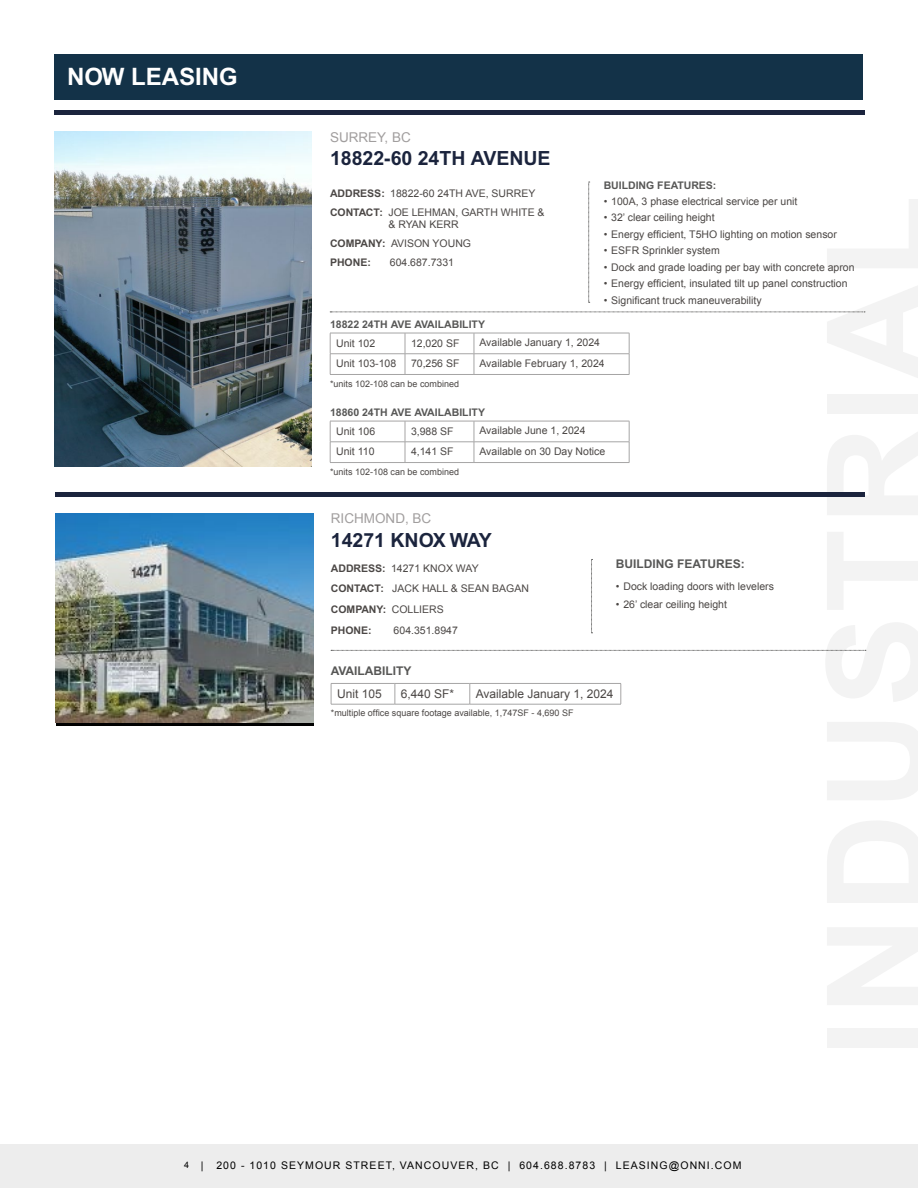
<style>
.page{position:relative;width:918px;height:1188px;background:#fff}
.page>*{position:absolute;margin:0;border:0;box-sizing:border-box;transform-origin:0 0}
.t1{font:700 24px "Arial";color:#fff}
.t2{font:700 19.5px "Arial";color:#1b243d}
.t3{font:13.5px "Arial";color:#a19e9e}
.t4{font:12px "Arial";color:#4b4745}
.t5{font:700 12px "Arial";color:#575756}
.t6{font:10.5px/20.7px "Arial";color:#4b4745}
.t7{font:10.5px "Arial";letter-spacing:.1em;color:#000}
.t8{font:700 10.5px "Arial";color:#575756}
.t9{font:9px "Arial";color:#4b4745}
.s1{font-weight:700}
.s2{font-size:9px}
</style>
<div class="page">
<div style="left:0;top:1144px;width:918px;height:44px;background:#ededed"></div>
<div style="left:55px;top:55px;width:808px;height:45px;background:#133248"></div>
<hr style="left:55px;top:110px;width:810px;height:4px;background:#1b243d">
<svg style="left:591px;top:559px;width:2px;height:75px"></svg>
<svg style="left:331px;top:650px;width:535px;height:1px"></svg>
<hr style="left:331px;top:683px;width:64px;height:1px;background:#a6a5a5">
<svg style="left:331px;top:684px;width:1px;height:20px"></svg>
<hr style="left:395px;top:683px;width:75px;height:1px;background:#a6a5a5">
<svg style="left:395px;top:684px;width:1px;height:20px"></svg>
<hr style="left:470px;top:683px;width:151px;height:1px;background:#a6a5a5">
<svg style="left:470px;top:684px;width:1px;height:20px"></svg>
<svg style="left:621px;top:684px;width:1px;height:20px"></svg>
<hr style="left:331px;top:704px;width:64px;height:1px;background:#a6a5a5">
<hr style="left:395px;top:704px;width:75px;height:1px;background:#a6a5a5">
<hr style="left:470px;top:704px;width:151px;height:1px;background:#a6a5a5">
<img style="left:56px;top:513px;width:258px;height:209px">
<svg style="left:588px;top:182px;width:2px;height:121px"></svg>
<svg style="left:330px;top:312px;width:535px;height:1px"></svg>
<hr style="left:330px;top:333px;width:75px;height:1px;background:#a6a5a5">
<hr style="left:405px;top:333px;width:69px;height:1px;background:#a6a5a5">
<hr style="left:474px;top:333px;width:155px;height:1px;background:#a6a5a5">
<hr style="left:330px;top:354px;width:75px;height:1px;background:#a6a5a5">
<svg style="left:330px;top:333px;width:1px;height:41px"></svg>
<hr style="left:405px;top:354px;width:69px;height:1px;background:#a6a5a5">
<svg style="left:405px;top:333px;width:1px;height:41px"></svg>
<hr style="left:474px;top:354px;width:155px;height:1px;background:#a6a5a5">
<svg style="left:474px;top:333px;width:1px;height:41px"></svg>
<svg style="left:629px;top:333px;width:1px;height:41px"></svg>
<hr style="left:330px;top:374px;width:75px;height:1px;background:#a6a5a5">
<hr style="left:405px;top:374px;width:69px;height:1px;background:#a6a5a5">
<hr style="left:474px;top:374px;width:155px;height:1px;background:#a6a5a5">
<img style="left:54px;top:132px;width:258px;height:334px">
<div style="left:55px;top:492px;width:810px;height:5px;background:#1b243d"></div>
<hr style="left:330px;top:421px;width:75px;height:1px;background:#a6a5a5">
<hr style="left:405px;top:421px;width:69px;height:1px;background:#a6a5a5">
<hr style="left:474px;top:421px;width:155px;height:1px;background:#a6a5a5">
<hr style="left:330px;top:442px;width:75px;height:1px;background:#a6a5a5">
<svg style="left:330px;top:421px;width:1px;height:41px"></svg>
<hr style="left:405px;top:442px;width:69px;height:1px;background:#a6a5a5">
<svg style="left:405px;top:421px;width:1px;height:41px"></svg>
<hr style="left:474px;top:442px;width:155px;height:1px;background:#a6a5a5">
<svg style="left:474px;top:421px;width:1px;height:41px"></svg>
<svg style="left:629px;top:421px;width:1px;height:41px"></svg>
<hr style="left:330px;top:462px;width:75px;height:1px;background:#a6a5a5">
<hr style="left:405px;top:462px;width:69px;height:1px;background:#a6a5a5">
<hr style="left:474px;top:462px;width:155px;height:1px;background:#a6a5a5">
<h1 class="t1" style="left:67px;top:62px;width:172px">NOW LEASING</h1>
<p class="t3" style="left:330px;top:128px;width:82px">SURREY, BC</p>
<h2 class="t2" style="left:330px;top:147px;width:222px">18822-60 24TH AVENUE</h2>
<p class="t6" style="left:330px;top:183px;width:216px;line-height:19.2px"><span class="s1">ADDRESS:</span> 18822-60 24TH AVE, SURREY<br><span class="s1">CONTACT:</span> JOE LEHMAN, GARTH WHITE &amp;</p>
<p class="t6" style="left:330px;top:215px;width:143px;line-height:19.2px;text-indent:58px">&amp; RYAN KERR<br><span class="s1">COMPANY:</span> AVISON YOUNG<br><span class="s1">PHONE:</span></p>
<p class="t6" style="left:390px;top:252px;width:66px">604.687.7331</p>
<p class="t8" style="left:604px;top:179px;width:114px">BUILDING FEATURES:</p>
<p class="t6" style="left:604px;top:191px;width:195px">• 100A, 3 phase electrical service per unit</p>
<p class="t6" style="left:604px;top:207px;width:112px">• 32’ clear ceiling height</p>
<p class="t6" style="left:604px;top:224px;width:235px">• Energy efficient, T5HO lighting on motion sensor</p>
<p class="t6" style="left:604px;top:240px;width:118px">• ESFR Sprinkler system</p>
<p class="t6" style="left:604px;top:257px;width:252px">• Dock and grade loading per bay with concrete apron</p>
<p class="t6" style="left:604px;top:273px;width:245px">• Energy efficient, insulated tilt up panel construction</p>
<p class="t6" style="left:604px;top:290px;width:160px">• Significant truck maneuverability</p>
<p class="t8" style="left:330px;top:318px;width:157px">18822 24TH AVE AVAILABILITY</p>
<p class="t6" style="left:336px;top:333px;width:41px">Unit 102</p>
<p class="t6" style="left:411px;top:333px;width:50px">12,020 SF</p>
<p class="t6" style="left:480px;top:332px;width:122px">Available January 1, 2024</p>
<p class="t6" style="left:336px;top:353px;width:62px">Unit 103-108</p>
<p class="t6" style="left:411px;top:353px;width:50px">70,256 SF</p>
<p class="t6" style="left:480px;top:353px;width:127px">Available February 1, 2024</p>
<p class="t9" style="left:330px;top:378px;width:131px">*units 102-108 can be combined</p>
<p class="t8" style="left:330px;top:406px;width:157px">18860 24TH AVE AVAILABILITY</p>
<p class="t6" style="left:336px;top:421px;width:41px">Unit 106</p>
<p class="t6" style="left:411px;top:421px;width:44px">3,988 SF</p>
<p class="t6" style="left:480px;top:420px;width:108px">Available June 1, 2024</p>
<p class="t6" style="left:336px;top:442px;width:40px">Unit 110</p>
<p class="t6" style="left:411px;top:442px;width:44px">4,141 SF</p>
<p class="t6" style="left:480px;top:441px;width:127px">Available on 30 Day Notice</p>
<p class="t9" style="left:330px;top:466px;width:131px">*units 102-108 can be combined</p>
<p class="t3" style="left:331px;top:509px;width:102px">RICHMOND, BC</p>
<h2 class="t2" style="left:331px;top:529px;width:163px">14271 KNOX WAY</h2>
<p class="t6" style="left:331px;top:558px;width:200px"><span class="s1">ADDRESS:</span> 14271 KNOX WAY<br><span class="s1">CONTACT:</span> JACK HALL &amp; SEAN BAGAN<br><span class="s1">COMPANY:</span> COLLIERS<br><span class="s1">PHONE:</span></p>
<p class="t6" style="left:394px;top:620px;width:66px">604.351.8947</p>
<p class="t5" style="left:616px;top:556px;width:130px">BUILDING FEATURES:</p>
<p class="t6" style="left:616px;top:576px;width:160px">• Dock loading doors with levelers</p>
<p class="t6" style="left:616px;top:594px;width:112px">• 26’ clear ceiling height</p>
<p class="t5" style="left:331px;top:664px;width:82px">AVAILABILITY</p>
<p class="t4" style="left:337px;top:686px;width:46px">Unit 105</p>
<p class="t4" style="left:401px;top:686px;width:55px">6,440 SF*</p>
<p class="t4" style="left:476px;top:686px;width:139px">Available January 1, 2024</p>
<p class="t9" style="left:331px;top:707px;width:244px">*multiple office square footage available, 1,747SF - 4,690 SF</p>
<p class="t7" style="left:184px;top:1158px;width:559px"><span class="s2">4</span> | 200 - 1010 SEYMOUR STREET, VANCOUVER, BC | 604.688.8783 | LEASING@ONNI.COM</p>
</div>
